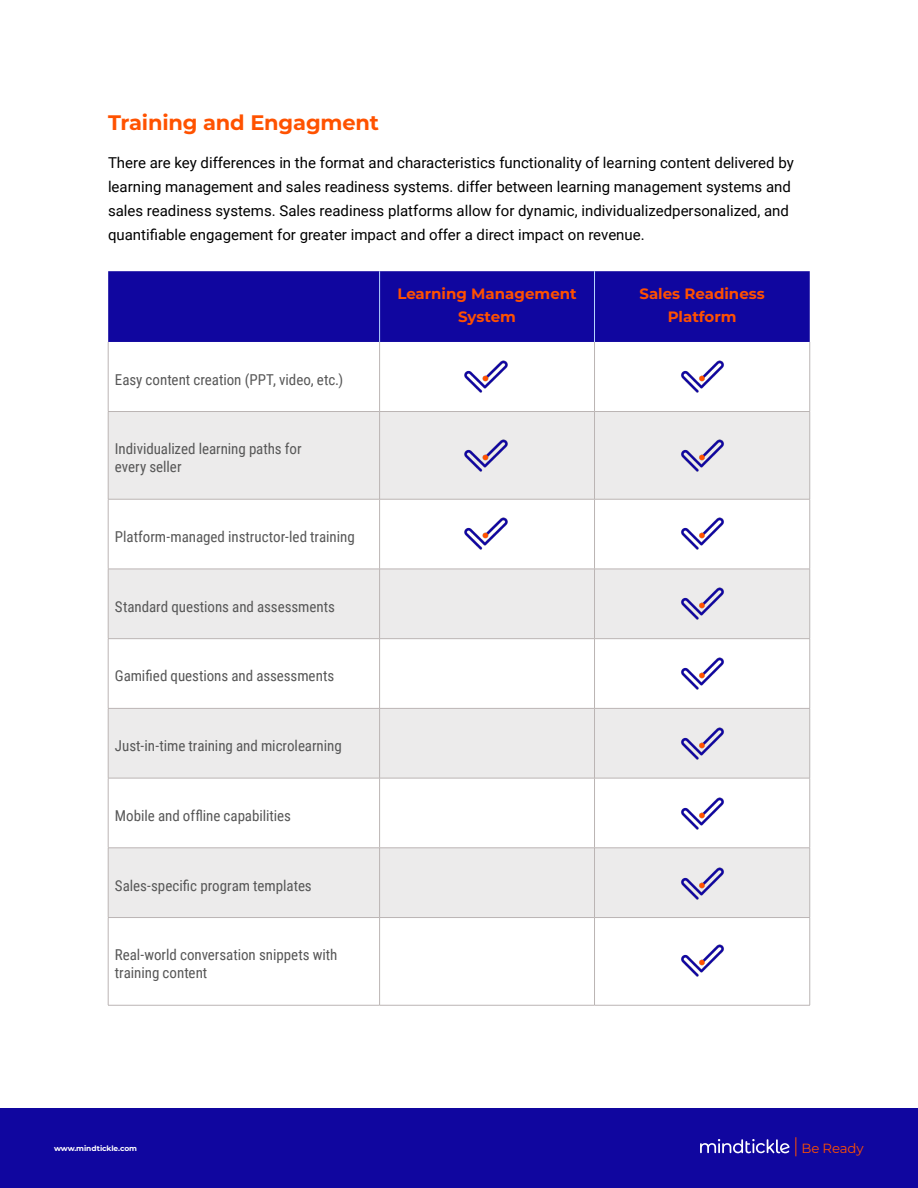
<style>
.page{position:relative;width:918px;height:1188px;background:#fff}
.page>*{position:absolute;margin:0;border:0;box-sizing:border-box;transform-origin:0 0}
.t1{font:700 21px "Montserrat";letter-spacing:-.01em;color:#ff5200}
.t2{font:15px/24px "Roboto";color:#000}
.t3{font:15px/18px "Roboto Condensed";letter-spacing:-.005em;color:#575757}
.t4{font:700 15px/22.5px "Montserrat";color:#ff5000;text-align:center}
.t5{font:13.35px "Montserrat";letter-spacing:-.01em;color:#ff5000}
.t6{font:700 7.5px "Montserrat";letter-spacing:-.01em;color:#fff}
</style>
<div class="page">
<div style="left:108px;top:271px;width:702px;height:71px;background:#10069f"></div>
<svg style="left:109px;top:412px;width:701px;height:505px;fill:#ecebeb"></svg>
<hr style="left:379px;top:271px;width:1px;height:71px;background:#b5d5fe">
<hr style="left:594px;top:271px;width:1px;height:71px;background:#b5d5fe">
<hr style="left:108px;top:342px;width:1px;height:69px;background:#bbb5b4">
<hr style="left:379px;top:342px;width:1px;height:69px;background:#bbb5b4">
<hr style="left:594px;top:342px;width:1px;height:69px;background:#bbb5b4">
<hr style="left:810px;top:342px;width:1px;height:69px;background:#bbb5b4">
<hr style="left:108px;top:411px;width:272px;height:1px;background:#bbb5b4">
<hr style="left:108px;top:412px;width:1px;height:87px;background:#bbb5b4">
<hr style="left:380px;top:411px;width:215px;height:1px;background:#bbb5b4">
<hr style="left:379px;top:412px;width:1px;height:87px;background:#bbb5b4">
<hr style="left:595px;top:411px;width:215px;height:1px;background:#bbb5b4">
<hr style="left:594px;top:412px;width:1px;height:87px;background:#bbb5b4">
<hr style="left:810px;top:412px;width:1px;height:87px;background:#bbb5b4">
<hr style="left:108px;top:499px;width:272px;height:1px;background:#bbb5b4">
<hr style="left:108px;top:499px;width:1px;height:70px;background:#bbb5b4">
<hr style="left:380px;top:499px;width:215px;height:1px;background:#bbb5b4">
<hr style="left:379px;top:499px;width:1px;height:70px;background:#bbb5b4">
<hr style="left:595px;top:499px;width:215px;height:1px;background:#bbb5b4">
<hr style="left:594px;top:499px;width:1px;height:70px;background:#bbb5b4">
<hr style="left:810px;top:499px;width:1px;height:70px;background:#bbb5b4">
<hr style="left:108px;top:569px;width:272px;height:1px;background:#bbb5b4">
<hr style="left:108px;top:569px;width:1px;height:69px;background:#bbb5b4">
<hr style="left:380px;top:569px;width:215px;height:1px;background:#bbb5b4">
<hr style="left:379px;top:569px;width:1px;height:69px;background:#bbb5b4">
<hr style="left:595px;top:569px;width:215px;height:1px;background:#bbb5b4">
<hr style="left:594px;top:569px;width:1px;height:69px;background:#bbb5b4">
<hr style="left:810px;top:569px;width:1px;height:69px;background:#bbb5b4">
<hr style="left:108px;top:638px;width:272px;height:1px;background:#bbb5b4">
<hr style="left:108px;top:639px;width:1px;height:69px;background:#bbb5b4">
<hr style="left:380px;top:638px;width:215px;height:1px;background:#bbb5b4">
<hr style="left:379px;top:639px;width:1px;height:69px;background:#bbb5b4">
<hr style="left:595px;top:638px;width:215px;height:1px;background:#bbb5b4">
<hr style="left:594px;top:639px;width:1px;height:69px;background:#bbb5b4">
<hr style="left:810px;top:639px;width:1px;height:69px;background:#bbb5b4">
<hr style="left:108px;top:708px;width:272px;height:1px;background:#bbb5b4">
<hr style="left:108px;top:709px;width:1px;height:69px;background:#bbb5b4">
<hr style="left:380px;top:708px;width:215px;height:1px;background:#bbb5b4">
<hr style="left:379px;top:709px;width:1px;height:69px;background:#bbb5b4">
<hr style="left:595px;top:708px;width:215px;height:1px;background:#bbb5b4">
<hr style="left:594px;top:709px;width:1px;height:69px;background:#bbb5b4">
<hr style="left:810px;top:709px;width:1px;height:69px;background:#bbb5b4">
<hr style="left:108px;top:778px;width:272px;height:1px;background:#bbb5b4">
<hr style="left:108px;top:778px;width:1px;height:70px;background:#bbb5b4">
<hr style="left:380px;top:778px;width:215px;height:1px;background:#bbb5b4">
<hr style="left:379px;top:778px;width:1px;height:70px;background:#bbb5b4">
<hr style="left:595px;top:778px;width:215px;height:1px;background:#bbb5b4">
<hr style="left:594px;top:778px;width:1px;height:70px;background:#bbb5b4">
<hr style="left:810px;top:778px;width:1px;height:70px;background:#bbb5b4">
<hr style="left:108px;top:848px;width:272px;height:1px;background:#bbb5b4">
<hr style="left:108px;top:848px;width:1px;height:69px;background:#bbb5b4">
<hr style="left:380px;top:848px;width:215px;height:1px;background:#bbb5b4">
<hr style="left:379px;top:848px;width:1px;height:69px;background:#bbb5b4">
<hr style="left:595px;top:848px;width:215px;height:1px;background:#bbb5b4">
<hr style="left:594px;top:848px;width:1px;height:69px;background:#bbb5b4">
<hr style="left:810px;top:848px;width:1px;height:69px;background:#bbb5b4">
<hr style="left:108px;top:917px;width:272px;height:1px;background:#bbb5b4">
<hr style="left:108px;top:918px;width:1px;height:87px;background:#bbb5b4">
<hr style="left:380px;top:917px;width:215px;height:1px;background:#bbb5b4">
<hr style="left:379px;top:918px;width:1px;height:87px;background:#bbb5b4">
<hr style="left:595px;top:917px;width:215px;height:1px;background:#bbb5b4">
<hr style="left:594px;top:918px;width:1px;height:87px;background:#bbb5b4">
<hr style="left:810px;top:918px;width:1px;height:87px;background:#bbb5b4">
<hr style="left:108px;top:1005px;width:272px;height:1px;background:#bbb5b4">
<hr style="left:380px;top:1005px;width:215px;height:1px;background:#bbb5b4">
<hr style="left:595px;top:1005px;width:215px;height:1px;background:#bbb5b4">
<img style="left:681px;top:360px;width:43px;height:33px">
<img style="left:671px;top:423px;width:64px;height:64px">
<img style="left:671px;top:502px;width:64px;height:64px">
<img style="left:671px;top:572px;width:64px;height:64px">
<img style="left:671px;top:641px;width:64px;height:64px">
<img style="left:671px;top:711px;width:64px;height:64px">
<img style="left:671px;top:781px;width:64px;height:64px">
<img style="left:671px;top:851px;width:64px;height:64px">
<img style="left:681px;top:944px;width:43px;height:33px">
<img style="left:464px;top:360px;width:44px;height:33px">
<img style="left:454px;top:423px;width:64px;height:64px">
<img style="left:454px;top:502px;width:64px;height:64px">
<div style="left:0;top:1108px;width:918px;height:80px;background:#10069f"></div>
<svg style="left:700px;top:1137px;width:96px;height:19px"></svg>
<h1 class="t1" style="left:108px;top:107px;width:272px">Training and Engagment</h1>
<p class="t2" style="left:108px;top:150px;width:687px">There are key differences in the format and characteristics functionality of learning content delivered by learning management and sales readiness systems. differ between learning management systems and sales readiness systems. Sales readiness platforms allow for dynamic, individualizedpersonalized, and quantifiable engagement for greater impact and offer a direct impact on revenue.</p>
<p class="t3" style="left:115px;top:370px;width:230px">Easy content creation (PPT, video, etc.)</p>
<p class="t3" style="left:115px;top:439px;width:188px">Individualized learning paths for every seller</p>
<p class="t3" style="left:115px;top:527px;width:241px">Platform-managed instructor-led training</p>
<p class="t3" style="left:115px;top:597px;width:222px">Standard questions and assessments</p>
<p class="t3" style="left:115px;top:666px;width:221px">Gamified questions and assessments</p>
<p class="t3" style="left:115px;top:736px;width:228px">Just-in-time training and microlearning</p>
<p class="t3" style="left:115px;top:806px;width:178px">Mobile and offline capabilities</p>
<p class="t3" style="left:115px;top:876px;width:198px">Sales-specific program templates</p>
<p class="t3" style="left:115px;top:945px;width:224px">Real-world conversation snippets with training content</p>
<p class="t4" style="left:397px;top:282px;width:181px">Learning Management<br>System</p>
<p class="t4" style="left:639px;top:282px;width:127px">Sales Readiness<br>Platform</p>
<p class="t6" style="left:54px;top:1143px;width:85px">www.mindtickle.com</p>
<p class="t5" style="left:801px;top:1139px;width:64px">Be Ready</p>
</div>
